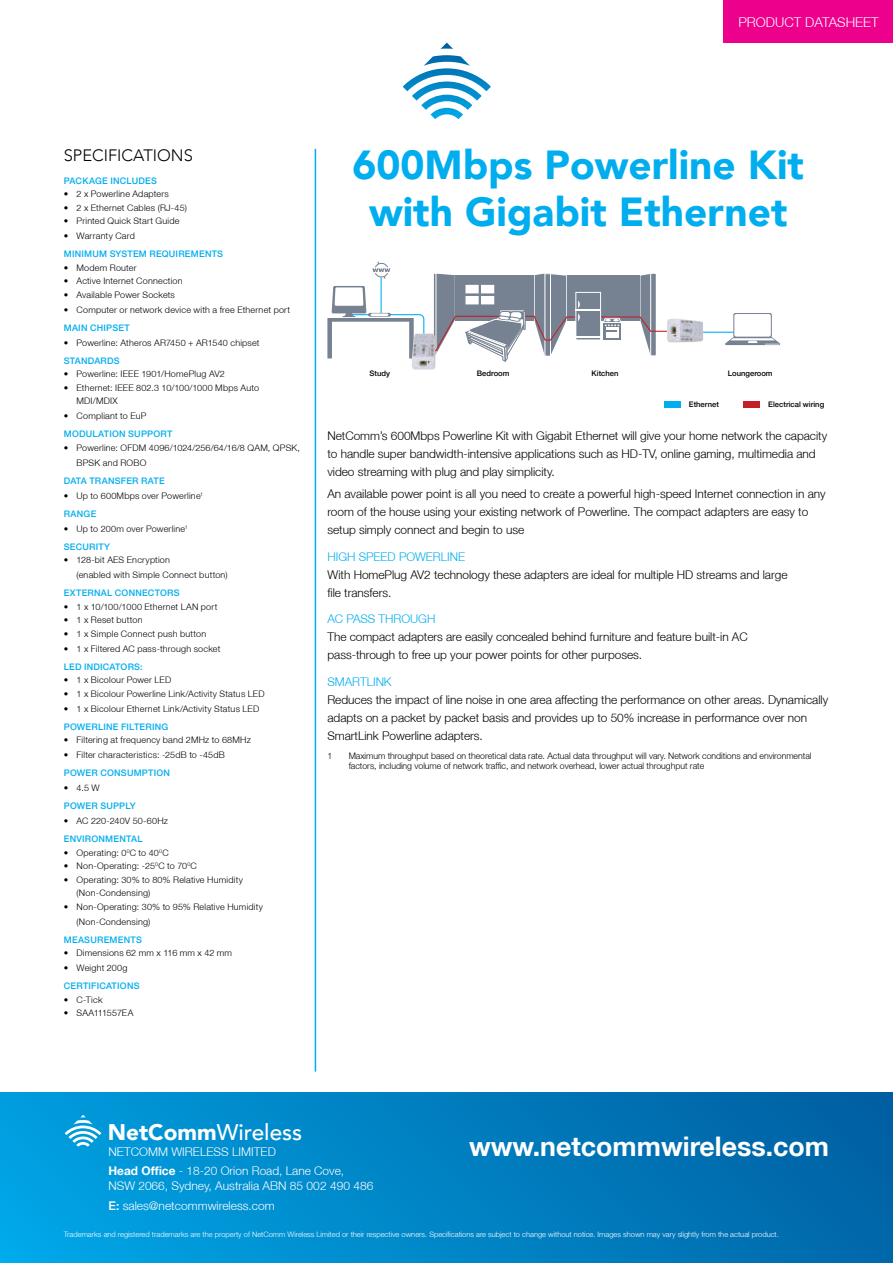
<style>
.page{position:relative;width:893px;height:1263px;background:#fff}
.page>*{position:absolute;margin:0;border:0;box-sizing:border-box;transform-origin:0 0}
.t1{font:900 40.5px/47px "Avenir LT";color:#00aeef;text-align:center}
.t2{font:700 27px "Helvetica Neue LT";color:#fff}
.t3{font:500 22.5px "Avenir LT";color:#fff}
.t4{font:300 16.5px "Avenir LT";color:#000}
.t5{font:300 13.5px "Helvetica Neue LT";color:#fff}
.t6{font:300 12px/18px "Helvetica Neue LT";letter-spacing:-.005em;color:#000}
.t7{font:300 12px/19.2px "Helvetica Neue LT";color:#fff}
.t8{font:300 12px "Helvetica Neue LT";letter-spacing:-.005em;color:#00aeef}
.t9{font:300 9px/15px "Helvetica Neue LT";letter-spacing:.025em;color:#000}
.t10{font:500 9px "Helvetica Neue LT";letter-spacing:.025em;color:#00aeef}
.t11{font:300 9px/10.5px "Helvetica Neue LT";letter-spacing:-.005em;color:#000}
.t12{font:300 9px "Helvetica Neue LT";color:#000}
.t13{font:500 7.65px "Helvetica Neue LT";color:#000}
.t14{font:300 7.5px "Helvetica Neue LT";color:#fff}
.s1{font-weight:500;color:#00aeef}
.s2{font-weight:900}
.s3{font-weight:700}
.s4{font-weight:500}
</style>
<div class="page">
<div style="left:723px;top:0;width:170px;height:43px;background:#ec008c"></div>
<svg style="left:403px;top:43px;width:88px;height:76px"></svg>
<div style="left:0;top:1093px;width:893px;height:170px;background:linear-gradient(to right,#00a3e3,#0062a3)"></div>
<svg style="left:65px;top:1115px;width:36px;height:32px"></svg>
<hr style="left:315px;top:149px;width:1px;height:922px;background:#00aeef">
<hr style="left:689px;top:332px;width:45px;height:1px;background:#00aeef">
<div style="left:743px;top:401px;width:17px;height:6px;background:#c02026"></div>
<div style="left:664px;top:401px;width:16px;height:6px;background:#00aeef"></div>
<svg style="left:327px;top:261px;width:349px;height:101px"></svg>
<svg style="left:725px;top:313px;width:55px;height:32px"></svg>
<img style="left:412px;top:333px;width:23px;height:37px">
<img style="left:667px;top:318px;width:36px;height:24px">
<h3 class="t5" style="left:738px;top:14px;width:142px">PRODUCT DATASHEET</h3>
<h3 class="t4" style="left:64px;top:146px;width:131px">SPECIFICATIONS</h3>
<p class="t10" style="left:64px;top:175px;width:95px">PACKAGE INCLUDES</p>
<p class="t9" style="left:64px;top:186px;width:107px">• 2 x Powerline Adapters</p>
<p class="t9" style="left:64px;top:200px;width:125px">• 2 x Ethernet Cables (RJ-45)</p>
<p class="t9" style="left:64px;top:213px;width:117px">• Printed Quick Start Guide</p>
<p class="t9" style="left:64px;top:228px;width:73px">• Warranty Card</p>
<p class="t10" style="left:64px;top:248px;width:161px">MINIMUM SYSTEM REQUIREMENTS</p>
<p class="t9" style="left:64px;top:260px;width:74px">• Modem Router</p>
<p class="t9" style="left:64px;top:273px;width:120px">• Active Internet Connection</p>
<p class="t9" style="left:64px;top:287px;width:113px">• Available Power Sockets</p>
<p class="t9" style="left:64px;top:302px;width:228px">• Computer or network device with a free Ethernet port</p>
<p class="t10" style="left:64px;top:322px;width:68px">MAIN CHIPSET</p>
<p class="t9" style="left:64px;top:335px;width:197px">• Powerline: Atheros AR7450 + AR1540 chipset</p>
<p class="t10" style="left:64px;top:355px;width:57px">STANDARDS</p>
<p class="t9" style="left:64px;top:366px;width:163px">• Powerline: IEEE 1901/HomePlug AV2</p>
<p class="t9" style="left:77px;top:380px;width:184px;line-height:13.5px;text-indent:-13px">• Ethernet: IEEE 802.3 10/100/1000 Mbps Auto<br>MDI/MDIX</p>
<p class="t9" style="left:64px;top:408px;width:84px">• Compliant to EuP</p>
<p class="t10" style="left:64px;top:428px;width:110px">MODULATION SUPPORT</p>
<p class="t9" style="left:77px;top:440px;width:225px;text-indent:-13px">• Powerline: OFDM 4096/1024/256/64/16/8 QAM, QPSK,<br>BPSK and ROBO</p>
<p class="t10" style="left:64px;top:475px;width:102px">DATA TRANSFER RATE</p>
<p class="t9" style="left:64px;top:486px;width:141px;line-height:18px">• Up to 600Mbps over Powerline<sup>1<br></sup><span class="s1">RANGE</span></p>
<p class="t9" style="left:64px;top:519px;width:125px;line-height:18px">• Up to 200m over Powerline<sup>1<br></sup><span class="s1">SECURITY</span></p>
<p class="t9" style="left:77px;top:552px;width:153px;text-indent:-13px">• 128-bit AES Encryption<br>(enabled with Simple Connect button)</p>
<p class="t10" style="left:64px;top:587px;width:117px">EXTERNAL CONNECTORS</p>
<p class="t9" style="left:64px;top:599px;width:155px">• 1 x 10/100/1000 Ethernet LAN port</p>
<p class="t9" style="left:64px;top:612px;width:80px">• 1 x Reset button</p>
<p class="t9" style="left:64px;top:626px;width:144px">• 1 x Simple Connect push button</p>
<p class="t9" style="left:64px;top:641px;width:158px">• 1 x Filtered AC pass-through socket</p>
<p class="t10" style="left:64px;top:661px;width:80px">LED INDICATORS:</p>
<p class="t9" style="left:64px;top:672px;width:109px">• 1 x Bicolour Power LED</p>
<p class="t9" style="left:64px;top:686px;width:202px">• 1 x Bicolour Powerline Link/Activity Status LED</p>
<p class="t9" style="left:64px;top:701px;width:197px">• 1 x Bicolour Ethernet Link/Activity Status LED</p>
<p class="t10" style="left:64px;top:721px;width:106px">POWERLINE FILTERING</p>
<p class="t9" style="left:64px;top:732px;width:189px">• Filtering at frequency band 2MHz to 68MHz</p>
<p class="t9" style="left:64px;top:747px;width:163px">• Filter characteristics: -25dB to -45dB</p>
<p class="t10" style="left:64px;top:767px;width:108px">POWER CONSUMPTION</p>
<p class="t9" style="left:64px;top:780px;width:37px">• 4.5 W</p>
<p class="t10" style="left:64px;top:800px;width:74px">POWER SUPPLY</p>
<p class="t9" style="left:64px;top:813px;width:106px">• AC 220-240V 50-60Hz</p>
<p class="t10" style="left:64px;top:833px;width:80px">ENVIRONMENTAL</p>
<p class="t9" style="left:64px;top:845px;width:106px">• Operating: 0<sup>0</sup>C to 40<sup>0</sup>C</p>
<p class="t9" style="left:64px;top:858px;width:135px">• Non-Operating: -25<sup>0</sup>C to 70<sup>0</sup>C</p>
<p class="t9" style="left:77px;top:872px;width:168px;line-height:13.5px;text-indent:-13px">• Operating: 30% to 80% Relative Humidity (Non-Condensing)</p>
<p class="t9" style="left:77px;top:899px;width:188px;text-indent:-13px">• Non-Operating: 30% to 95% Relative Humidity (Non-Condensing)</p>
<p class="t10" style="left:64px;top:934px;width:80px">MEASUREMENTS</p>
<p class="t9" style="left:64px;top:945px;width:170px">• Dimensions 62 mm x 116 mm x 42 mm</p>
<p class="t9" style="left:64px;top:960px;width:65px">• Weight 200g</p>
<p class="t10" style="left:64px;top:980px;width:77px">CERTIFICATIONS</p>
<p class="t9" style="left:64px;top:992px;width:40px">• C-Tick</p>
<p class="t12" style="left:64px;top:1007px;width:71px">• SAA111557EA</p>
<h1 class="t1" style="left:353px;top:142px;width:453px">600Mbps Powerline Kit with Gigabit Ethernet</h1>
<p class="t13" style="left:370px;top:369px;width:22px">Study</p>
<p class="t13" style="left:477px;top:369px;width:34px">Bedroom</p>
<p class="t13" style="left:592px;top:369px;width:28px">Kitchen</p>
<p class="t13" style="left:728px;top:369px;width:46px">Loungeroom</p>
<p class="t13" style="left:689px;top:400px;width:31px">Ethernet</p>
<p class="t13" style="left:768px;top:400px;width:57px">Electrical wiring</p>
<p class="t6" style="left:327px;top:426px;width:501px">NetComm’s 600Mbps Powerline Kit with Gigabit Ethernet will give your home network the capacity to handle super bandwidth-intensive applications such as HD-TV, online gaming, multimedia and video streaming with plug and play simplicity.</p>
<h3 class="t6" style="left:327px;top:484px;width:500px">An available power point is all you need to create a powerful high-speed Internet connection in any room of the house using your existing network of Powerline. The compact adapters are easy to setup simply connect and begin to use</h3>
<h3 class="t8" style="left:327px;top:549px;width:139px">HIGH SPEED POWERLINE</h3>
<h3 class="t6" style="left:327px;top:565px;width:462px">With HomePlug AV2 technology these adapters are ideal for multiple HD streams and large file transfers.</h3>
<h3 class="t8" style="left:327px;top:611px;width:110px">AC PASS THROUGH</h3>
<h3 class="t6" style="left:327px;top:627px;width:422px">The compact adapters are easily concealed behind furniture and feature built-in AC pass-through to free up your power points for other purposes.</h3>
<h3 class="t8" style="left:327px;top:674px;width:66px">SMARTLINK</h3>
<h3 class="t6" style="left:327px;top:690px;width:502px">Reduces the impact of line noise in one area affecting the performance on other areas. Dynamically adapts on a packet by packet basis and provides up to 50% increase in performance over non<br>SmartLink Powerline adapters.</h3>
<p class="t9" style="left:327px;top:748px;width:6px">1</p>
<p class="t11" style="left:349px;top:750px;width:464px">Maximum throughput based on theoretical data rate. Actual data throughput will vary. Network conditions and environmental factors, including volume of network traffic, and network overhead, lower actual throughput rate</p>
<h3 class="t3" style="left:108px;top:1119px;width:196px"><span class="s2">NetComm</span>Wireless</h3>
<h3 class="t7" style="left:109px;top:1142px;width:237px">NETCOMM WIRELESS LIMITED<br><span class="s3">Head Office</span> - 18-20 Orion Road, Lane Cove,</h3>
<h3 class="t7" style="left:109px;top:1176px;width:266px">NSW 2066, Sydney, Australia ABN 85 002 490 486<br><span class="s4">E:</span> sales@netcommwireless.com</h3>
<h2 class="t2" style="left:469px;top:1130px;width:362px">www.netcommwireless.com</h2>
<p class="t14" style="left:64px;top:1230px;width:717px">Trademarks and registered trademarks are the property of NetComm Wireless Limited or their respective owners. Specifications are subject to change without notice. Images shown may vary slightly from the actual product.</p>
</div>
